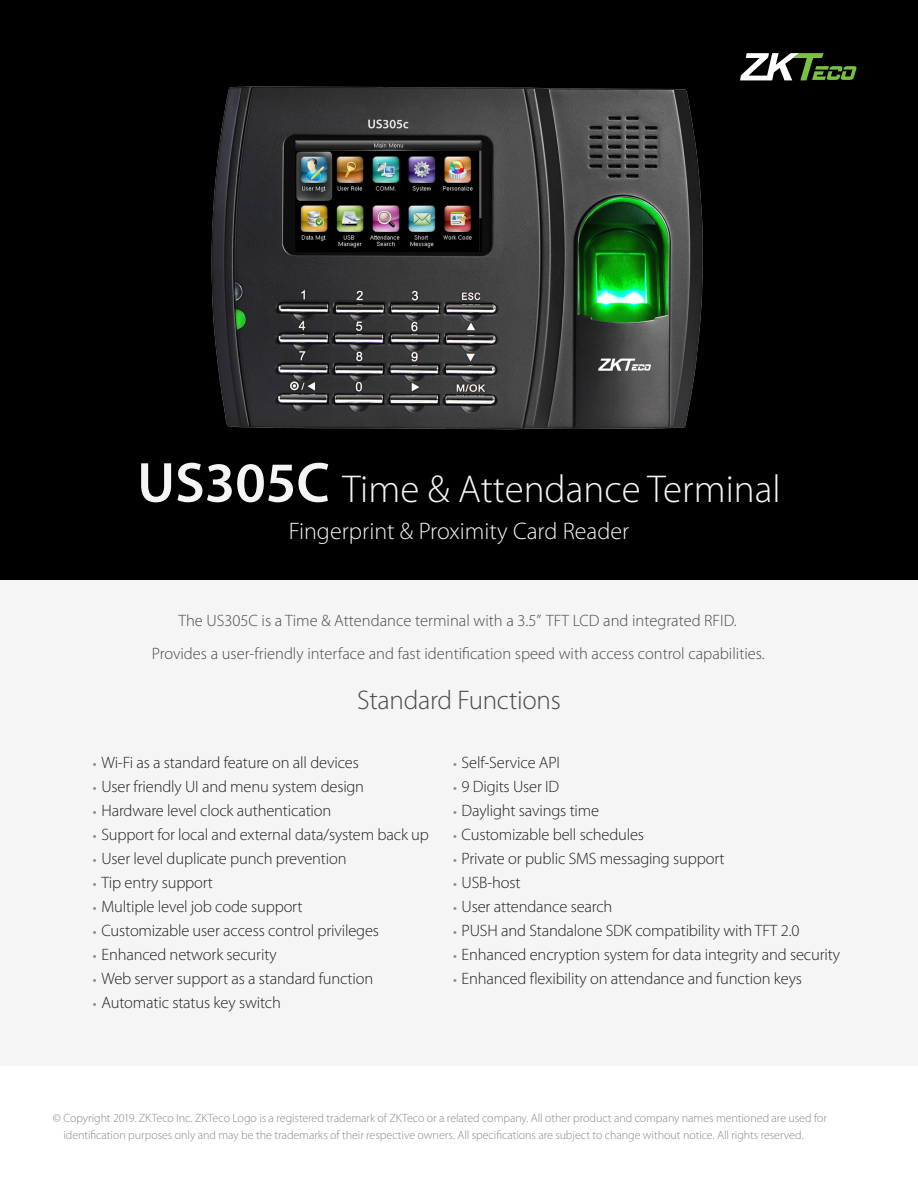
<style>
.page{position:relative;width:918px;height:1188px;background:#fff}
.page>*{position:absolute;margin:0;border:0;box-sizing:border-box;transform-origin:0 0}
.t1{font:300 39px "Myriad Pro";color:#f4f5f4}
.headlines{font:300 27px "Myriad Pro";letter-spacing:-.01em;color:#474a4e}
.SUBHEAD{font:300 24px "Myriad Pro";color:#f4f5f4}
.t2{font:300 16.5px "Myriad Pro";letter-spacing:-.01em;color:#231f20}
.INTRO{font:300 16.5px "Myriad Pro";color:#474a4e}
.t3{font:300 12px/16.5px "Myriad Pro";letter-spacing:-.005em;color:#878789}
.s1{font-weight:600;font-size:57px}
.s2{font-weight:400;font-size:13.5px;color:#878789}
</style>
<div class="page">
<div style="left:0;top:0;width:918px;height:580px;background:#000"></div>
<div style="left:0;top:580px;width:918px;height:486px;background:#f4f5f4"></div>
<svg style="left:740px;top:53px;width:117px;height:27px"></svg>
<img style="left:211px;top:86px;width:492px;height:344px">
<p class="t1" style="left:137px;top:465px;width:645px"><span class="s1">US305C</span> Time &amp; Attendance Terminal</p>
<p class="SUBHEAD" style="left:289px;top:517px;width:342px">Fingerprint &amp; Proximity Card Reader</p>
<p class="INTRO" style="left:178px;top:611px;width:560px">The US305C is a Time &amp; Attendance terminal with a 3.5’’ TFT LCD and integrated RFID.</p>
<p class="INTRO" style="left:152px;top:644px;width:615px">Provides a user-friendly interface and fast identification speed with access control capabilities.</p>
<p class="headlines" style="left:357px;top:684px;width:205px">Standard Functions</p>
<p class="t2" style="left:93px;top:753px;width:268px"><span class="s2">•</span> Wi-Fi as a standard feature on all devices</p>
<p class="t2" style="left:93px;top:777px;width:273px"><span class="s2">•</span> User friendly UI and menu system design</p>
<p class="t2" style="left:93px;top:801px;width:240px"><span class="s2">•</span> Hardware level clock authentication</p>
<p class="t2" style="left:93px;top:825px;width:338px"><span class="s2">•</span> Support for local and external data/system back up</p>
<p class="t2" style="left:93px;top:849px;width:255px"><span class="s2">•</span> User level duplicate punch prevention</p>
<p class="t2" style="left:93px;top:873px;width:122px"><span class="s2">•</span> Tip entry support</p>
<p class="t2" style="left:93px;top:897px;width:211px"><span class="s2">•</span> Multiple level job code support</p>
<p class="t2" style="left:93px;top:921px;width:288px"><span class="s2">•</span> Customizable user access control privileges</p>
<p class="t2" style="left:93px;top:945px;width:185px"><span class="s2">•</span> Enhanced network security</p>
<p class="t2" style="left:93px;top:969px;width:282px"><span class="s2">•</span> Web server support as a standard function</p>
<p class="t2" style="left:93px;top:993px;width:190px"><span class="s2">•</span> Automatic status key switch</p>
<p class="t2" style="left:453px;top:753px;width:109px"><span class="s2">•</span> Self-Service API</p>
<p class="t2" style="left:453px;top:777px;width:108px"><span class="s2">•</span> 9 Digits User ID</p>
<p class="t2" style="left:453px;top:801px;width:148px"><span class="s2">•</span> Daylight savings time</p>
<p class="t2" style="left:453px;top:825px;width:193px"><span class="s2">•</span> Customizable bell schedules</p>
<p class="t2" style="left:453px;top:849px;width:273px"><span class="s2">•</span> Private or public SMS messaging support</p>
<p class="t2" style="left:453px;top:873px;width:69px"><span class="s2">•</span> USB-host</p>
<p class="t2" style="left:453px;top:897px;width:161px"><span class="s2">•</span> User attendance search</p>
<p class="t2" style="left:453px;top:921px;width:348px"><span class="s2">•</span> PUSH and Standalone SDK compatibility with TFT 2.0</p>
<p class="t2" style="left:453px;top:945px;width:389px"><span class="s2">•</span> Enhanced encryption system for data integrity and security</p>
<p class="t2" style="left:453px;top:969px;width:351px"><span class="s2">•</span> Enhanced flexibility on attendance and function keys</p>
<p class="t3" style="left:63px;top:1110px;width:765px;text-indent:-11px">© Copyright 2019. ZKTeco Inc. ZKTeco Logo is a registered trademark of ZKTeco or a related company. All other product and company names mentioned are used for identification purposes only and may be the trademarks of their respective owners. All specifications are subject to change without notice. All rights reserved.</p>
</div>
